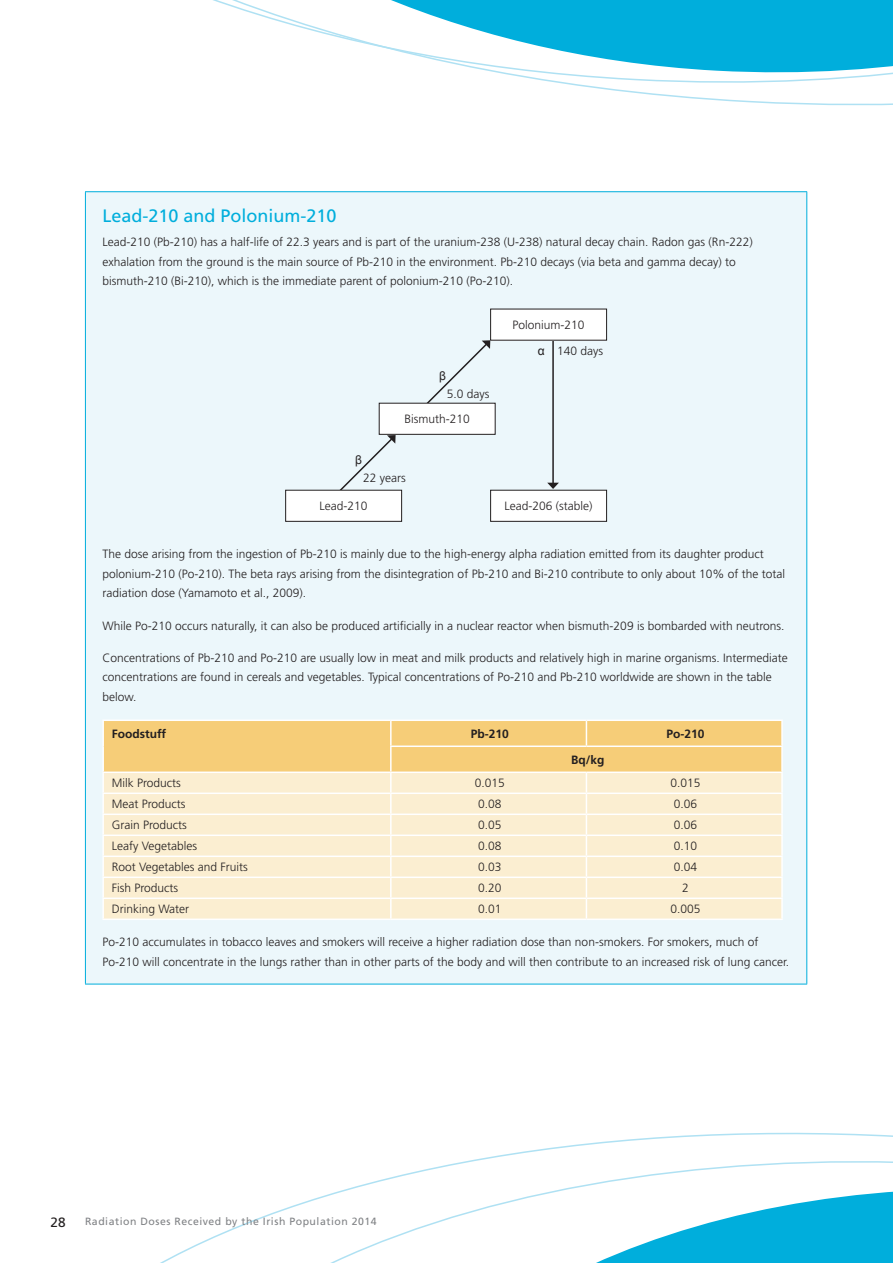
<style>
.page{position:relative;width:893px;height:1263px;background:#fff}
.page>*{position:absolute;margin:0;border:0;box-sizing:border-box;transform-origin:0 0}
.t1{font:18px "Frutiger LT Std";color:#00aedc}
.t2{font:13.5px "Frutiger LT Std";color:#231f20}
.t3{font:300 12px/19.5px "Frutiger LT Std";color:#231f20}
.t4{font:700 12px "Frutiger LT Std";color:#231f20}
.t5{font:12px "Arial";color:#231f20}
.t6{font:10.5px "Frutiger LT Std";letter-spacing:.05em;color:#808285}
</style>
<div class="page">
<svg style="left:628px;top:92px;width:265px;height:14px"></svg>
<svg style="left:213px;top:0;width:680px;height:92px"></svg>
<svg style="left:160px;top:1132px;width:733px;height:131px"></svg>
<div style="left:85px;top:192px;width:722px;height:792px;background:#ecf7fb"></div>
<hr style="left:85px;top:191px;width:722px;height:1px;background:#00aedc">
<hr style="left:85px;top:192px;width:1px;height:792px;background:#00aedc">
<hr style="left:806px;top:192px;width:1px;height:792px;background:#00aedc">
<hr style="left:85px;top:984px;width:722px;height:1px;background:#00aedc">
<hr style="left:552px;top:326px;width:2px;height:157px;background:#231f20">
<svg style="left:547px;top:483px;width:12px;height:6px"></svg>
<div style="left:491px;top:490px;width:116px;height:31px;background:#fff"></div>
<div style="left:490px;top:490px;width:117px;height:32px;border:1px solid #231f20"></div>
<svg style="left:415px;top:340px;width:75px;height:63px"></svg>
<svg style="left:321px;top:435px;width:75px;height:55px"></svg>
<div style="left:491px;top:309px;width:116px;height:31px;background:#fff"></div>
<div style="left:286px;top:490px;width:116px;height:31px;background:#fff"></div>
<div style="left:285px;top:490px;width:117px;height:32px;border:1px solid #231f20"></div>
<div style="left:379px;top:403px;width:116px;height:31px;background:#fff"></div>
<div style="left:379px;top:403px;width:117px;height:32px;border:1px solid #231f20"></div>
<hr style="left:102px;top:719px;width:289px;height:2px;background:#fff">
<hr style="left:391px;top:719px;width:195px;height:2px;background:#fff">
<hr style="left:586px;top:719px;width:197px;height:2px;background:#fff">
<svg style="left:103px;top:720px;width:680px;height:198px;background:#f9e6be"></svg>
<hr style="left:102px;top:918px;width:289px;height:2px;background:#fff">
<hr style="left:391px;top:918px;width:195px;height:2px;background:#fff">
<hr style="left:586px;top:918px;width:197px;height:2px;background:#fff">
<h1 class="t1" style="left:102px;top:205px;width:236px">Lead-210 and Polonium-210</h1>
<p class="t3" style="left:102px;top:232px;width:652px">Lead-210 (Pb-210) has a half-life of 22.3 years and is part of the uranium-238 (U-238) natural decay chain. Radon gas (Rn-222) exhalation from the ground is the main source of Pb-210 in the environment. Pb-210 decays (via beta and gamma decay) to bismuth-210 (Bi-210), which is the immediate parent of polonium-210 (Po-210).</p>
<p class="t3" style="left:513px;top:315px;width:74px">Polonium-210</p>
<p class="t5" style="left:439px;top:368px;width:8px">β</p>
<p class="t3" style="left:447px;top:384px;width:44px">5.0 days</p>
<p class="t5" style="left:355px;top:452px;width:8px">β</p>
<p class="t3" style="left:404px;top:409px;width:67px">Bismuth-210</p>
<p class="t3" style="left:363px;top:468px;width:44px">22 years</p>
<p class="t3" style="left:320px;top:496px;width:50px">Lead-210</p>
<p class="t5" style="left:538px;top:343px;width:8px">α</p>
<p class="t3" style="left:557px;top:341px;width:48px">140 days</p>
<p class="t3" style="left:505px;top:496px;width:90px">Lead-206 (stable)</p>
<p class="t3" style="left:102px;top:544px;width:684px">The dose arising from the ingestion of Pb-210 is mainly due to the high-energy alpha radiation emitted from its daughter product polonium-210 (Po-210). The beta rays arising from the disintegration of Pb-210 and Bi-210 contribute to only about 10% of the total radiation dose (Yamamoto et al., 2009).</p>
<p class="t3" style="left:102px;top:616px;width:684px">While Po-210 occurs naturally, it can also be produced artificially in a nuclear reactor when bismuth-209 is bombarded with neutrons.</p>
<p class="t3" style="left:102px;top:648px;width:687px">Concentrations of Pb-210 and Po-210 are usually low in meat and milk products and relatively high in marine organisms. Intermediate concentrations are found in cereals and vegetables. Typical concentrations of Po-210 and Pb-210 worldwide are shown in the table below.</p>
<p class="t4" style="left:112px;top:726px;width:56px">Foodstuff</p>
<p class="t4" style="left:471px;top:726px;width:40px">Pb-210</p>
<p class="t4" style="left:666px;top:726px;width:40px">Po-210</p>
<p class="t4" style="left:571px;top:752px;width:35px">Bq/kg</p>
<p class="t3" style="left:112px;top:773px;width:71px">Milk Products</p>
<p class="t3" style="left:475px;top:773px;width:32px">0.015</p>
<p class="t3" style="left:670px;top:773px;width:32px">0.015</p>
<p class="t3" style="left:112px;top:794px;width:75px">Meat Products</p>
<p class="t3" style="left:478px;top:794px;width:25px">0.08</p>
<p class="t3" style="left:674px;top:794px;width:25px">0.06</p>
<p class="t3" style="left:112px;top:815px;width:77px">Grain Products</p>
<p class="t3" style="left:478px;top:815px;width:25px">0.05</p>
<p class="t3" style="left:674px;top:815px;width:25px">0.06</p>
<p class="t3" style="left:112px;top:836px;width:87px">Leafy Vegetables</p>
<p class="t3" style="left:478px;top:836px;width:25px">0.08</p>
<p class="t3" style="left:674px;top:836px;width:25px">0.10</p>
<p class="t3" style="left:112px;top:857px;width:138px">Root Vegetables and Fruits</p>
<p class="t3" style="left:478px;top:857px;width:25px">0.03</p>
<p class="t3" style="left:674px;top:857px;width:25px">0.04</p>
<p class="t3" style="left:112px;top:878px;width:68px">Fish Products</p>
<p class="t3" style="left:478px;top:878px;width:25px">0.20</p>
<p class="t3" style="left:682px;top:878px;width:8px">2</p>
<p class="t3" style="left:112px;top:899px;width:79px">Drinking Water</p>
<p class="t3" style="left:478px;top:899px;width:25px">0.01</p>
<p class="t3" style="left:670px;top:899px;width:32px">0.005</p>
<p class="t3" style="left:102px;top:932px;width:688px">Po-210 accumulates in tobacco leaves and smokers will receive a higher radiation dose than non-smokers. For smokers, much of<br>Po-210 will concentrate in the lungs rather than in other parts of the body and will then contribute to an increased risk of lung cancer.</p>
<p class="t2" style="left:51px;top:1214px;width:17px">28</p>
<p class="t6" style="left:85px;top:1215px;width:293px">Radiation Doses Received by the Irish Population 2014</p>
</div>
